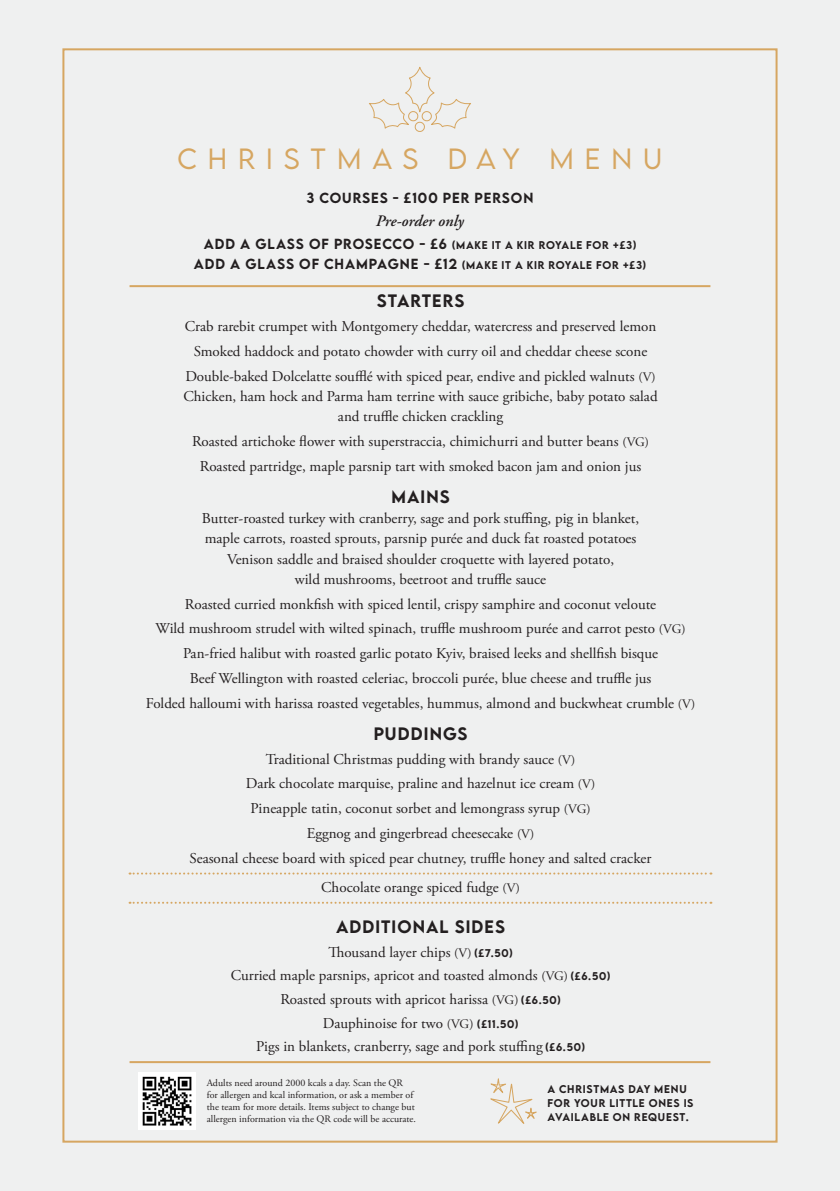
<style>
.page{position:relative;width:840px;height:1191px;background:#fff}
.page>*{position:absolute;margin:0;border:0;box-sizing:border-box;transform-origin:0 0}
.t1{font:300 26px "LEMONMILK";letter-spacing:.42em;color:#d6a661}
.t2{font:500 16px "LEMONMILK";letter-spacing:.065em;color:#231f20}
.t3{font:italic 600 16px "Adobe Garamond Pro";color:#231f20}
.t4{font:15px/20px "Adobe Garamond Pro";color:#231f20;text-align:center}
.t5{font:500 13px "LEMONMILK";letter-spacing:.07em;color:#231f20}
.t6{font:10px/12px "Adobe Garamond Pro";color:#231f20}
.t7{font:500 10px/14px "LEMONMILK";letter-spacing:.07em;color:#231f20}
.s1{font-size:13px}
.s2{font-family:"LEMONMILK";font-weight:500;font-size:10px}
</style>
<div class="page">
<div style="left:0;top:0;width:839px;height:1191px;background:#eff0f0"></div>
<svg style="left:369px;top:66px;width:102px;height:66px"></svg>
<hr style="left:129px;top:285px;width:581px;height:2px;background:#d6a661">
<hr style="left:129px;top:1061px;width:581px;height:2px;background:#d6a661">
<svg style="left:129px;top:901px;width:582px;height:2px"></svg>
<svg style="left:129px;top:872px;width:582px;height:2px"></svg>
<svg style="left:490px;top:1078px;width:46px;height:46px"></svg>
<div style="left:139px;top:1072px;width:57px;height:58px;background:#fff"></div>
<img style="left:142px;top:1076px;width:50px;height:50px">
<p class="t1" style="left:177px;top:141px;width:486px">CHRISTMAS DAY M ENU</p>
<p class="t5" style="left:306px;top:189px;width:188px">3 COURSES - £100 PER PERSO</p>
<p class="t5" style="left:523px;top:189px;width:12px">N</p>
<p class="t5" style="left:204px;top:235px;width:151px">ADD A GLASS OF PROSECCO</p>
<p class="t7" style="left:419px;top:238px;width:218px"><span class="s1">- £6</span> (MAKE IT A KIR ROYALE FOR +£3)</p>
<p class="t5" style="left:194px;top:255px;width:163px">ADD A GLASS OF CHAMPAGN</p>
<p class="t7" style="left:410px;top:258px;width:236px"><span class="s1">E - £12</span> (MAKE IT A KIR ROYALE FOR +£3)</p>
<p class="t2" style="left:376px;top:290px;width:46px">STARTERS</p>
<p class="t4" style="left:185px;top:317px;width:473px">Crab rarebit crumpet with Montgomery cheddar, watercress and preserved lemon</p>
<p class="t4" style="left:193px;top:341px;width:455px">Smoked haddock and potato chowder with curry oil and cheddar cheese scone</p>
<p class="t4" style="left:185px;top:366px;width:471px">Double-baked Dolcelatte soufflé with spiced pear, endive and pickled walnuts <span class="s1">(V)</span></p>
<p class="t4" style="left:183px;top:387px;width:475px">Chicken, ham hock and Parma ham terrine with sauce gribiche, baby potato salad and truffle chicken crackling</p>
<p class="t4" style="left:192px;top:432px;width:458px">Roasted artichoke flower with superstraccia, chimichurri and butter beans <span class="s1">(VG)</span></p>
<p class="t4" style="left:200px;top:457px;width:442px">Roasted partridge, maple parsnip tart with smoked bacon jam and onion jus</p>
<p class="t2" style="left:391px;top:486px;width:59px">MAINS</p>
<p class="t4" style="left:202px;top:508px;width:438px;text-align:left">Butter-roasted turkey with cranberry, sage and pork stuffing, pig in blanket, maple carrots, roasted sprouts, parsnip purée and duck fat roasted potatoes</p>
<p class="t4" style="left:227px;top:549px;width:388px">Venison saddle and braised shoulder croquette with layered potato, wild mushrooms, beetroot and truffle sauce</p>
<p class="t4" style="left:185px;top:594px;width:472px">Roasted curried monkfish with spiced lentil, crispy samphire and coconut veloute</p>
<p class="t4" style="left:155px;top:619px;width:531px">Wild mushroom strudel with wilted spinach, truffle mushroom purée and carrot pesto <span class="s1">(VG)</span></p>
<p class="t4" style="left:183px;top:644px;width:476px">Pan-fried halibut with roasted garlic potato Kyiv, braised leeks and shellfish bisque</p>
<p class="t4" style="left:190px;top:669px;width:463px">Beef Wellington with roasted celeriac, broccoli purée, blue cheese and truffle jus</p>
<p class="t4" style="left:146px;top:693px;width:550px">Folded halloumi with harissa roasted vegetables, hummus, almond and buckwheat crumble <span class="s1">(V)</span></p>
<p class="t2" style="left:373px;top:723px;width:94px">PUDDINGS</p>
<p class="t4" style="left:266px;top:749px;width:311px">Traditional Christmas pudding with brandy sauce <span class="s1">(V)</span></p>
<p class="t4" style="left:245px;top:774px;width:351px">Dark chocolate marquise, praline and hazelnut ice cream <span class="s1">(V)</span></p>
<p class="t4" style="left:250px;top:799px;width:341px">Pineapple tatin, coconut sorbet and lemongrass syrup <span class="s1">(VG)</span></p>
<p class="t4" style="left:306px;top:824px;width:229px">Eggnog and gingerbread cheesecake <span class="s1">(V)</span></p>
<p class="t4" style="left:189px;top:848px;width:463px">Seasonal cheese board with spiced pear chutney, truffle honey and salted cracker</p>
<p class="t4" style="left:321px;top:878px;width:200px">Chocolate orange spiced fudge <span class="s1">(V)</span></p>
<p class="t2" style="left:336px;top:916px;width:159px">ADDITIONAL SIDES</p>
<p class="t4" style="left:328px;top:942px;width:186px">Thousand layer chips <span class="s1">(V)</span> <span class="s2">(£7.50)</span></p>
<p class="t4" style="left:231px;top:966px;width:381px">Curried maple parsnips, apricot and toasted almonds <span class="s1">(VG)</span> <span class="s2">(£6.50)</span></p>
<p class="t4" style="left:280px;top:989px;width:282px">Roasted sprouts with apricot harissa <span class="s1">(VG)</span> <span class="s2">(£6.50)</span></p>
<p class="t4" style="left:322px;top:1013px;width:197px">Dauphinoise for two <span class="s1">(VG)</span> <span class="s2">(£11.50)</span></p>
<p class="t4" style="left:256px;top:1037px;width:330px">Pigs in blankets, cranberry, sage and pork stuffing <span class="s2">(£6.50)</span></p>
<p class="t6" style="left:207px;top:1077px;width:211px">Adults need around 2000 kcals a day. Scan the QR for allergen and kcal information, or ask a member of the team for more details. Items subject to change but allergen information via the QR code will be accurate.</p>
<p class="t7" style="left:547px;top:1082px;width:147px">A CHRISTMAS DAY MENU<br>FOR YOUR LITTLE ONES IS<br>AVAILABLE ON REQUEST.</p>
<p class="t3" style="left:376px;top:211px;width:89px">Pre-order only</p>
</div>
